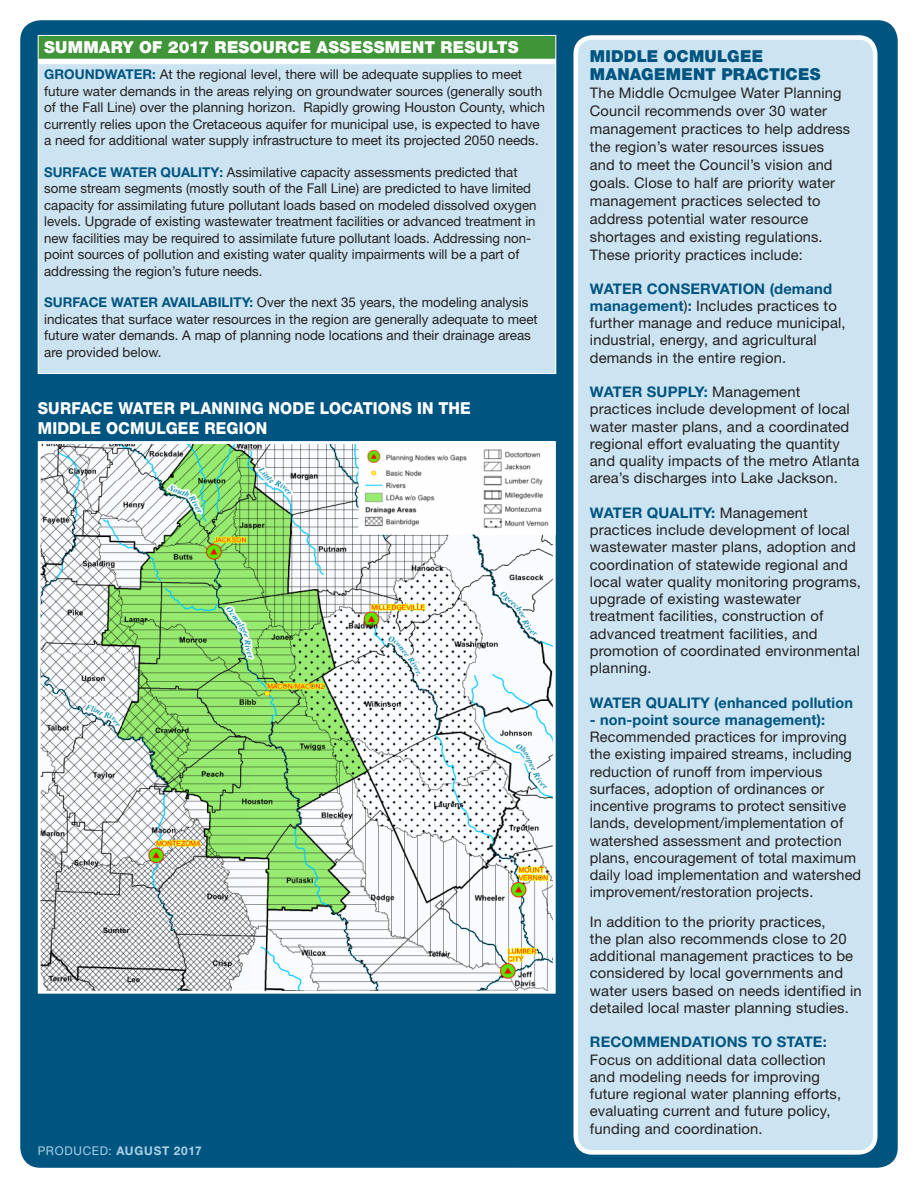
<style>
.page{position:relative;width:918px;height:1188px;background:#fff}
.page>*{position:absolute;margin:0;border:0;box-sizing:border-box;transform-origin:0 0}
.t1{font:800 16.5px/19.8px "Helvetica Neue LT Std";letter-spacing:.01em;color:#fff;scale:.94 1}
.t2{font:900 16.5px "Helvetica Neue LT Std";letter-spacing:.015em;color:#fff}
.t3{font:900 16.5px/18px "Helvetica Neue LT Std";letter-spacing:.015em;color:#005480}
.t4{font:14.7px/17.2px "Helvetica Neue LT Std";letter-spacing:.01em;color:#231f20}
.t5{font:700 14.7px "Helvetica Neue LT Std";letter-spacing:.01em;color:#005480}
.t6{font:13.5px/16.5px "Helvetica Neue LT Std";color:#231f20}
.t7{font:700 12px "Helvetica Neue LT Std";letter-spacing:.065em;color:#acd4e8}
.s1{font-weight:700;color:#005480}
.s2{font-weight:400}
</style>
<div class="page">
<div style="left:20px;top:20px;width:878px;height:1148px;background:#005480;border-radius:20px"></div>
<div style="left:576px;top:38px;width:299px;height:1114px;background:#cce4f1;border-radius:16px"></div>
<div style="left:573px;top:35px;width:305px;height:1120px;border:4px solid #fff;border-radius:16px"></div>
<div style="left:38px;top:35px;width:518px;height:24px;background:#3f9537"></div>
<div style="left:38px;top:59px;width:518px;height:5px;background:#fff"></div>
<div style="left:38px;top:64px;width:518px;height:309px;background:#cce4f1"></div>
<svg style="left:555px;top:36px;width:1px;height:23px"></svg>
<hr style="left:555px;top:64px;width:1px;height:309px;background:#fff">
<hr style="left:38px;top:35px;width:518px;height:1px;background:#fff">
<hr style="left:38px;top:373px;width:518px;height:1px;background:#fff">
<svg style="left:38px;top:36px;width:1px;height:23px"></svg>
<hr style="left:38px;top:64px;width:1px;height:309px;background:#fff">
<img style="left:42px;top:445px;width:510px;height:545px">
<div style="left:38px;top:441px;width:518px;height:553px;border:3px solid #fff"></div>
<div style="left:360px;top:443px;width:194px;height:90px;background:#fff"></div>
<img style="left:364px;top:449px;width:185px;height:79px">
<div style="left:359px;top:441px;width:197px;height:94px;border:3px solid #fff"></div>
<p class="t2" style="left:44px;top:37px;width:476px">SUMMARY OF 2017 RESOURCE ASSESSMENT RESULTS</p>
<p class="t6" style="left:44px;top:66px;width:502px"><span class="s1">GROUNDWATER:</span> At the regional level, there will be adequate supplies to meet future water demands in the areas relying on groundwater sources (generally south of the Fall Line) over the planning horizon. Rapidly growing Houston County, which currently relies upon the Cretaceous aquifer for municipal use, is expected to have a need for additional water supply infrastructure to meet its projected 2050 needs.</p>
<p class="t6" style="left:44px;top:164px;width:494px"><span class="s1">SURFACE WATER QUALITY:</span> Assimilative capacity assessments predicted that some stream segments (mostly south of the Fall Line) are predicted to have limited capacity for assimilating future pollutant loads based on modeled dissolved oxygen levels. Upgrade of existing wastewater treatment facilities or advanced treatment in new facilities may be required to assimilate future pollutant loads. Addressing non&shy;point sources of pollution and existing water quality impairments will be a part of addressing the region’s future needs.</p>
<p class="t6" style="left:44px;top:294px;width:495px"><span class="s1">SURFACE WATER AVAILABILITY:</span> Over the next 35 years, the modeling analysis indicates that surface water resources in the region are generally adequate to meet future water demands. A map of planning node locations and their drainage areas are provided below.</p>
<p class="t1" style="left:38px;top:398px;width:462px">SURFACE WATER PLANNING NODE LOCATIONS IN THE<br>MIDDLE OCMULGEE REGION</p>
<p class="t7" style="left:38px;top:1143px;width:165px"><span class="s2">PRODUCED:</span> AUGUST 2017</p>
<p class="t3" style="left:590px;top:47px;width:232px">MIDDLE OCMULGEE<br>MANAGEMENT PRACTICES</p>
<p class="t4" style="left:590px;top:84px;width:262px;line-height:18px">The Middle Ocmulgee Water Planning Council recommends over 30 water management practices to help address the region’s water resources issues and to meet the Council’s vision and goals. Close to half are priority water management practices selected to address potential water resource shortages and existing regulations.<br>These priority practices include:</p>
<p class="t4" style="left:590px;top:280px;width:257px"><span class="s1">WATER CONSERVATION (demand management</span>)<span class="s1">:</span> Includes practices to further manage and reduce municipal, industrial, energy, and agricultural demands in the entire region.</p>
<p class="t4" style="left:590px;top:383px;width:271px"><span class="s1">WATER SUPPLY:</span> Management practices include development of local water master plans, and a coordinated regional effort evaluating the quantity and quality impacts of the metro Atlanta area’s discharges into Lake Jackson.</p>
<p class="t4" style="left:590px;top:504px;width:273px"><span class="s1">WATER QUALITY:</span> Management practices include development of local wastewater master plans, adoption and coordination of statewide regional and local water quality monitoring programs, upgrade of existing wastewater treatment facilities, construction of advanced treatment facilities, and promotion of coordinated environmental planning.</p>
<p class="t5" style="left:590px;top:693px;width:265px">WATER QUALITY (enhanced pollution</p>
<p class="t4" style="left:590px;top:711px;width:273px"><span class="s1">- non-point source management):<br></span>Recommended practices for improving the existing impaired streams, including reduction of runoff from impervious surfaces, adoption of ordinances or incentive programs to protect sensitive lands, development/implementation of watershed assessment and protection plans, encouragement of total maximum daily load implementation and watershed improvement/restoration projects.</p>
<p class="t4" style="left:590px;top:913px;width:273px">In addition to the priority practices,<br>the plan also recommends close to 20 additional management practices to be considered by local governments and water users based on needs identified in detailed local master planning studies.</p>
<p class="t4" style="left:590px;top:1033px;width:253px"><span class="s1">RECOMMENDATIONS TO STATE:<br></span>Focus on additional data collection and modeling needs for improving future regional water planning efforts, evaluating current and future policy, funding and coordination.</p>
</div>
